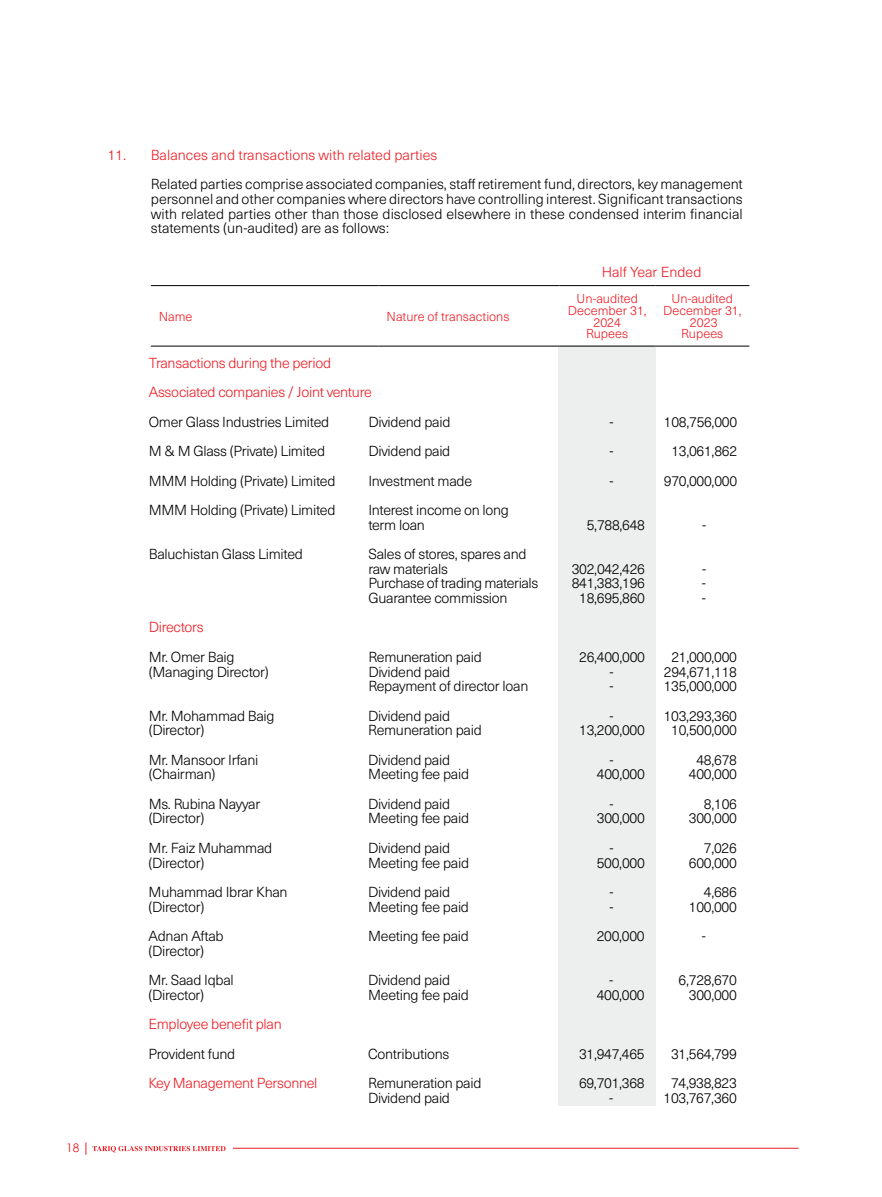
<style>
.page{position:relative;width:882px;height:1197px;background:#fff}
.page>*{position:absolute;margin:0;border:0;box-sizing:border-box;transform-origin:0 0}
.t1{font:300 14.35px/14.7px "Neue Haas Unica";letter-spacing:-.02em;color:#000}
.t2{font:300 14.35px/29.4px "Neue Haas Unica";letter-spacing:-.02em;color:#ed1c24}
.t3{font:300 14.35px "Neue Haas Unica";color:#ed1c24}
.t4{font:300 12.78px/11.7px "Neue Haas Unica";color:#ed1c24;text-align:center}
.t5{font:11.9px "Century Gothic";color:#ed1c24}
</style>
<div class="page">
<hr style="left:233px;top:1148px;width:565px;height:1px;background:#ed1c24">
<svg style="left:85px;top:1143px;width:1px;height:12px"></svg>
<svg style="left:92px;top:1146px;width:134px;height:6px"></svg>
<div style="left:558px;top:346px;width:97px;height:760px;background:#edeeee"></div>
<hr style="left:151px;top:285px;width:228px;height:1px;background:#000">
<hr style="left:379px;top:285px;width:180px;height:1px;background:#000">
<hr style="left:559px;top:285px;width:96px;height:1px;background:#000">
<hr style="left:655px;top:285px;width:94px;height:1px;background:#000">
<hr style="left:151px;top:346px;width:228px;height:1px;background:#000">
<hr style="left:379px;top:346px;width:180px;height:1px;background:#000">
<hr style="left:559px;top:346px;width:96px;height:1px;background:#000">
<hr style="left:655px;top:346px;width:94px;height:1px;background:#000">
<p class="t5" style="left:66px;top:1140px;width:15px">18</p>
<p class="t3" style="left:108px;top:144px;width:331px">11. Balances and transactions with related parties</p>
<p class="t1" style="left:151px;top:176px;width:594px;text-align:justify">Related parties comprise associated companies, staff retirement fund, directors, key management personnel and other companies where directors have controlling interest. Significant transactions with related parties other than those disclosed elsewhere in these condensed interim financial statements (un-audited) are as follows:</p>
<p class="t3" style="left:602px;top:262px;width:101px">Half Year Ended</p>
<p class="t4" style="left:159px;top:310px;width:35px">Name</p>
<p class="t4" style="left:387px;top:310px;width:125px">Nature of transactions</p>
<p class="t4" style="left:568px;top:292px;width:80px">Un-audited<br>December 31,<br>2024<br>Rupees</p>
<p class="t4" style="left:663px;top:292px;width:80px">Un-audited<br>December 31,<br>2023<br>Rupees</p>
<p class="t2" style="left:149px;top:347px;width:224px">Transactions during the period<br>Associated companies / Joint venture</p>
<p class="t1" style="left:149px;top:414px;width:182px">Omer Glass Industries Limited</p>
<p class="t1" style="left:368px;top:414px;width:83px">Dividend paid</p>
<p class="t1" style="left:610px;top:414px;width:6px">-</p>
<p class="t1" style="left:664px;top:414px;width:75px">108,756,000</p>
<p class="t1" style="left:149px;top:443px;width:178px">M &amp; M Glass (Private) Limited</p>
<p class="t1" style="left:368px;top:443px;width:83px">Dividend paid</p>
<p class="t1" style="left:610px;top:443px;width:6px">-</p>
<p class="t1" style="left:671px;top:443px;width:67px">13,061,862</p>
<p class="t1" style="left:149px;top:472px;width:188px">MMM Holding (Private) Limited</p>
<p class="t1" style="left:368px;top:472px;width:105px">Investment made</p>
<p class="t1" style="left:610px;top:472px;width:6px">-</p>
<p class="t1" style="left:664px;top:472px;width:75px">970,000,000</p>
<p class="t1" style="left:149px;top:502px;width:188px">MMM Holding (Private) Limited</p>
<p class="t1" style="left:368px;top:502px;width:142px">Interest income on long term loan</p>
<p class="t1" style="left:587px;top:516px;width:60px">5,788,648</p>
<p class="t1" style="left:702px;top:516px;width:6px">-</p>
<p class="t1" style="left:149px;top:546px;width:156px">Baluchistan Glass Limited</p>
<p class="t1" style="left:368px;top:546px;width:160px">Sales of stores, spares and raw materials</p>
<p class="t1" style="left:572px;top:561px;width:75px">302,042,426</p>
<p class="t1" style="left:702px;top:561px;width:6px">-</p>
<p class="t1" style="left:368px;top:575px;width:171px">Purchase of trading materials</p>
<p class="t1" style="left:572px;top:575px;width:75px">841,383,196</p>
<p class="t1" style="left:702px;top:575px;width:6px">-</p>
<p class="t1" style="left:368px;top:590px;width:141px">Guarantee commission</p>
<p class="t1" style="left:579px;top:590px;width:67px">18,695,860</p>
<p class="t1" style="left:702px;top:590px;width:6px">-</p>
<p class="t2" style="left:149px;top:612px;width:56px">Directors</p>
<p class="t1" style="left:149px;top:649px;width:87px">Mr. Omer Baig</p>
<p class="t1" style="left:368px;top:649px;width:115px">Remuneration paid</p>
<p class="t1" style="left:579px;top:649px;width:67px">26,400,000</p>
<p class="t1" style="left:671px;top:649px;width:67px">21,000,000</p>
<p class="t1" style="left:149px;top:663px;width:121px">(Managing Director)</p>
<p class="t1" style="left:368px;top:663px;width:83px">Dividend paid</p>
<p class="t1" style="left:609px;top:663px;width:6px">-</p>
<p class="t1" style="left:664px;top:663px;width:75px">294,671,118</p>
<p class="t1" style="left:368px;top:678px;width:162px">Repayment of director loan</p>
<p class="t1" style="left:609px;top:678px;width:6px">-</p>
<p class="t1" style="left:664px;top:678px;width:75px">135,000,000</p>
<p class="t1" style="left:149px;top:707px;width:127px">Mr. Mohammad Baig</p>
<p class="t1" style="left:368px;top:707px;width:83px">Dividend paid</p>
<p class="t1" style="left:609px;top:707px;width:6px">-</p>
<p class="t1" style="left:664px;top:707px;width:75px">103,293,360</p>
<p class="t1" style="left:149px;top:722px;width:57px">(Director)</p>
<p class="t1" style="left:368px;top:722px;width:115px">Remuneration paid</p>
<p class="t1" style="left:579px;top:722px;width:67px">13,200,000</p>
<p class="t1" style="left:671px;top:722px;width:67px">10,500,000</p>
<p class="t1" style="left:149px;top:752px;width:111px">Mr. Mansoor Irfani</p>
<p class="t1" style="left:368px;top:752px;width:83px">Dividend paid</p>
<p class="t1" style="left:609px;top:752px;width:6px">-</p>
<p class="t1" style="left:696px;top:752px;width:42px">48,678</p>
<p class="t1" style="left:149px;top:766px;width:68px">(Chairman)</p>
<p class="t1" style="left:368px;top:766px;width:102px">Meeting fee paid</p>
<p class="t1" style="left:597px;top:766px;width:49px">400,000</p>
<p class="t1" style="left:689px;top:766px;width:49px">400,000</p>
<p class="t1" style="left:149px;top:796px;width:113px">Ms. Rubina Nayyar</p>
<p class="t1" style="left:368px;top:796px;width:83px">Dividend paid</p>
<p class="t1" style="left:609px;top:796px;width:6px">-</p>
<p class="t1" style="left:704px;top:796px;width:34px">8,106</p>
<p class="t1" style="left:149px;top:810px;width:57px">(Director)</p>
<p class="t1" style="left:368px;top:810px;width:102px">Meeting fee paid</p>
<p class="t1" style="left:597px;top:810px;width:49px">300,000</p>
<p class="t1" style="left:689px;top:810px;width:49px">300,000</p>
<p class="t1" style="left:149px;top:840px;width:125px">Mr. Faiz Muhammad</p>
<p class="t1" style="left:368px;top:840px;width:83px">Dividend paid</p>
<p class="t1" style="left:609px;top:840px;width:6px">-</p>
<p class="t1" style="left:704px;top:840px;width:34px">7,026</p>
<p class="t1" style="left:149px;top:854px;width:57px">(Director)</p>
<p class="t1" style="left:368px;top:854px;width:102px">Meeting fee paid</p>
<p class="t1" style="left:597px;top:854px;width:49px">500,000</p>
<p class="t1" style="left:689px;top:854px;width:49px">600,000</p>
<p class="t1" style="left:149px;top:884px;width:141px">Muhammad Ibrar Khan</p>
<p class="t1" style="left:368px;top:884px;width:83px">Dividend paid</p>
<p class="t1" style="left:609px;top:884px;width:6px">-</p>
<p class="t1" style="left:704px;top:884px;width:34px">4,686</p>
<p class="t1" style="left:149px;top:898px;width:57px">(Director)</p>
<p class="t1" style="left:368px;top:898px;width:102px">Meeting fee paid</p>
<p class="t1" style="left:609px;top:898px;width:6px">-</p>
<p class="t1" style="left:689px;top:898px;width:49px">100,000</p>
<p class="t1" style="left:149px;top:928px;width:77px">Adnan Aftab</p>
<p class="t1" style="left:368px;top:928px;width:102px">Meeting fee paid</p>
<p class="t1" style="left:597px;top:928px;width:49px">200,000</p>
<p class="t1" style="left:702px;top:928px;width:6px">-</p>
<p class="t1" style="left:149px;top:935px;width:87px;line-height:29.4px">(Director)<br>Mr. Saad Iqbal</p>
<p class="t1" style="left:368px;top:972px;width:83px">Dividend paid</p>
<p class="t1" style="left:609px;top:972px;width:6px">-</p>
<p class="t1" style="left:679px;top:972px;width:60px">6,728,670</p>
<p class="t1" style="left:149px;top:987px;width:57px">(Director)</p>
<p class="t1" style="left:368px;top:987px;width:102px">Meeting fee paid</p>
<p class="t1" style="left:597px;top:987px;width:49px">400,000</p>
<p class="t1" style="left:689px;top:987px;width:49px">300,000</p>
<p class="t2" style="left:149px;top:1009px;width:135px">Employee benefit plan</p>
<p class="t1" style="left:149px;top:1045px;width:88px">Provident fund</p>
<p class="t1" style="left:368px;top:1045px;width:83px">Contributions</p>
<p class="t1" style="left:579px;top:1045px;width:67px">31,947,465</p>
<p class="t1" style="left:671px;top:1045px;width:67px">31,564,799</p>
<p class="t2" style="left:149px;top:1067px;width:171px">Key Management Personnel</p>
<p class="t1" style="left:368px;top:1075px;width:115px">Remuneration paid</p>
<p class="t1" style="left:579px;top:1075px;width:67px">69,701,368</p>
<p class="t1" style="left:671px;top:1075px;width:67px">74,938,823</p>
<p class="t1" style="left:368px;top:1090px;width:83px">Dividend paid</p>
<p class="t1" style="left:609px;top:1090px;width:6px">-</p>
<p class="t1" style="left:664px;top:1090px;width:75px">103,767,360</p>
</div>
